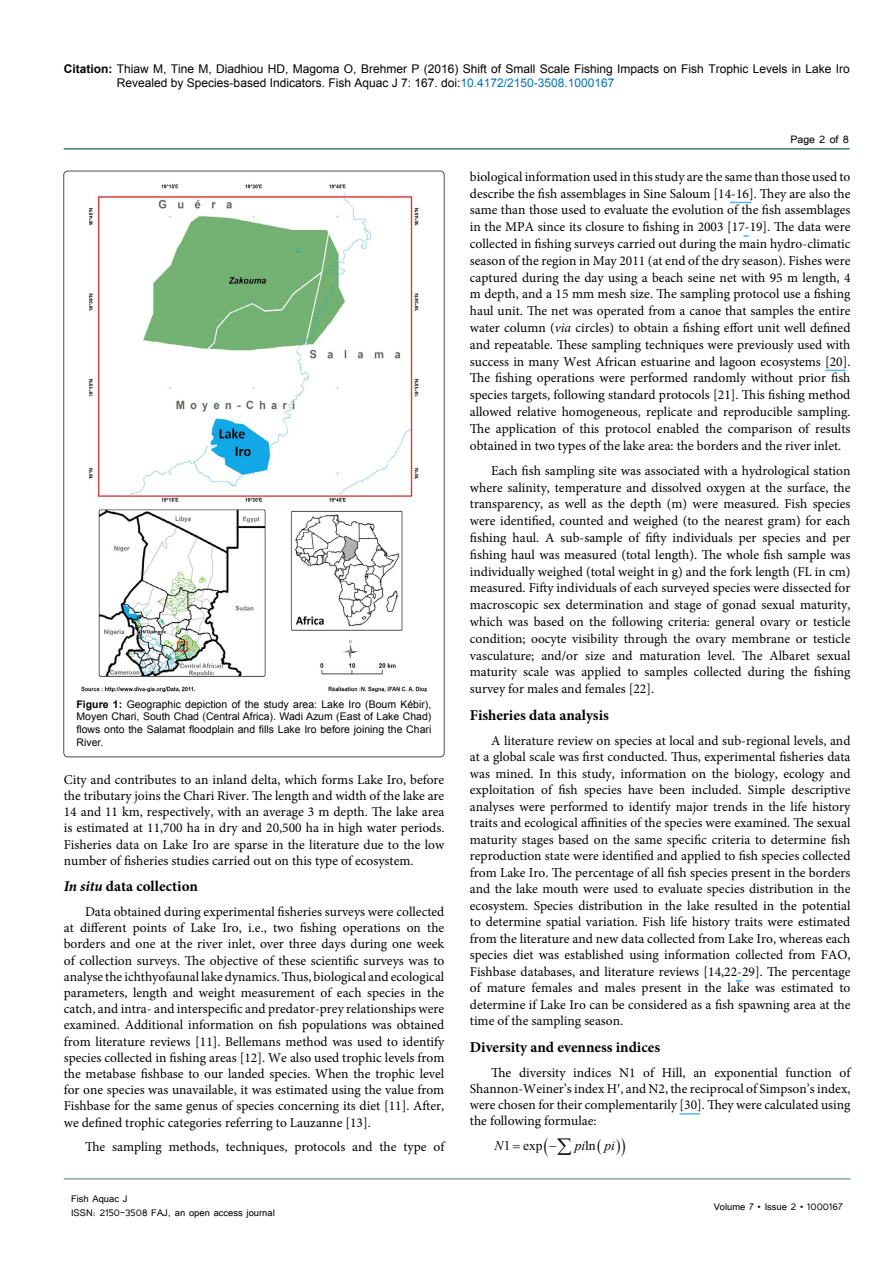
<style>
.page{position:relative;width:893px;height:1263px;background:#fff}
.page>*{position:absolute;margin:0;border:0;box-sizing:border-box;transform-origin:0 0}
.t1{font:700 15px "Minion Pro";color:#000}
.t2{font:13.5px/16.8px "Minion Pro";color:#000;text-align:justify}
.t3{font:13.5px "Tunga";color:#000}
.t4{font:italic 13.2px "Times New Roman";color:#000}
.t5{font:13.2px "Times New Roman";color:#000}
.t6{font:12px/14.4px "Arial";color:#000}
.t7{font:12px/14.4px "Tunga";color:#000}
.t8{font:10.5px/12.6px "Arial";color:#000;text-align:justify}
.s1{font-weight:700}
.s2{color:#0072bc}
.s3{font-style:italic}
.s4{font-style:normal}
</style>
<div class="page">
<hr style="left:64px;top:148px;width:786px;height:2px;background:#457a73">
<hr style="left:64px;top:1179px;width:786px;height:1px;background:#457a73">
<img style="left:81px;top:184px;width:346px;height:508px">
<svg style="left:825px;top:370px;width:20px;height:1px"></svg>
<svg style="left:743px;top:235px;width:6px;height:2px"></svg>
<hr style="left:680px;top:1113px;width:20px;height:2px;background:#55b1f5">
<svg style="left:730px;top:202px;width:21px;height:1px"></svg>
<p class="t6" style="left:117px;top:61px;width:734px;text-indent:-53px"><span class="s1">Citation:</span> Thiaw M, Tine M, Diadhiou HD, Magoma O, Brehmer P (2016) Shift of Small Scale Fishing Impacts on Fish Trophic Levels in Lake Iro<br>Revealed by Species-based Indicators. Fish Aquac J 7: 167. doi:<span class="s2">10.4172/2150-3508.1000167</span></p>
<p class="t8" style="left:77px;top:698px;width:356px"><span class="s1">Figure 1:</span> Geographic depiction of the study area: Lake Iro (Boum Kébir), Moyen Chari, South Chad (Central Africa). Wadi Azum (East of Lake Chad) flows onto the Salamat floodplain and fills Lake Iro before joining the Chari River.</p>
<p class="t2" style="left:64px;top:771px;width:382px;line-height:16.2px">City and contributes to an inland delta, which forms Lake Iro, before the tributary joins the Chari River. The length and width of the lake are 14 and 11 km, respectively, with an average 3 m depth. The lake area is estimated at 11,700 ha in dry and 20,500 ha in high water periods.<br>Fisheries data on Lake Iro are sparse in the literature due to the low number of fisheries studies carried out on this type of ecosystem.</p>
<p class="t1" style="left:64px;top:876px;width:136px"><span class="s3">In situ</span> data collection</p>
<p class="t2" style="left:64px;top:904px;width:382px;line-height:16.2px;text-indent:21px">Data obtained during experimental fisheries surveys were collected at different points of Lake Iro, i.e., two fishing operations on the borders and one at the river inlet, over three days during one week of collection surveys. The objective of these scientific surveys was to analyse the ichthyofaunal lake dynamics. Thus, biological and ecological parameters, length and weight measurement of each species in the catch, and intra- and interspecific and predator-prey relationships were examined. Additional information on fish populations was obtained from literature reviews [11]. Bellemans method was used to identify species collected in fishing areas [12]. We also used trophic levels from the metabase fishbase to our landed species. When the trophic level for one species was unavailable, it was estimated using the value from Fishbase for the same genus of species concerning its diet [11]. After, we defined trophic categories referring to Lauzanne [13].</p>
<p class="t2" style="left:85px;top:1139px;width:361px">The sampling methods, techniques, protocols and the type of</p>
<p class="t7" style="left:71px;top:1190px;width:205px">Fish Aquac J<br>ISSN: 2150-3508 FAJ, an open access journal</p>
<p class="t3" style="left:790px;top:131px;width:60px">Page 2 of 8</p>
<p class="t2" style="left:470px;top:168px;width:382px">biological information used in this study are the same than those used to describe the fish assemblages in Sine Saloum [14-16]. They are also the same than those used to evaluate the evolution of the fish assemblages in the MPA since its closure to fishing in 2003 [17-19]. The data were collected in fishing surveys carried out during the main hydro-climatic season of the region in May 2011 (at end of the dry season). Fishes were captured during the day using a beach seine net with 95 m length, 4 m depth, and a 15 mm mesh size. The sampling protocol use a fishing haul unit. The net was operated from a canoe that samples the entire water column (<span class="s3">via</span> circles) to obtain a fishing effort unit well defined and repeatable. These sampling techniques were previously used with success in many West African estuarine and lagoon ecosystems [20].<br>The fishing operations were performed randomly without prior fish species targets, following standard protocols [21]. This fishing method allowed relative homogeneous, replicate and reproducible sampling.<br>The application of this protocol enabled the comparison of results obtained in two types of the lake area: the borders and the river inlet.</p>
<p class="t2" style="left:470px;top:462px;width:382px;text-indent:21px">Each fish sampling site was associated with a hydrological station where salinity, temperature and dissolved oxygen at the surface, the transparency, as well as the depth (m) were measured. Fish species were identified, counted and weighed (to the nearest gram) for each fishing haul. A sub-sample of fifty individuals per species and per fishing haul was measured (total length). The whole fish sample was individually weighed (total weight in g) and the fork length (FL in cm) measured. Fifty individuals of each surveyed species were dissected for macroscopic sex determination and stage of gonad sexual maturity, which was based on the following criteria: general ovary or testicle condition; oocyte visibility through the ovary membrane or testicle vasculature; and/or size and maturation level. The Albaret sexual maturity scale was applied to samples collected during the fishing survey for males and females [22].</p>
<p class="t1" style="left:470px;top:704px;width:140px">Fisheries data analysis</p>
<p class="t2" style="left:470px;top:732px;width:382px;text-indent:21px">A literature review on species at local and sub-regional levels, and at a global scale was first conducted. Thus, experimental fisheries data was mined. In this study, information on the biology, ecology and exploitation of fish species have been included. Simple descriptive analyses were performed to identify major trends in the life history traits and ecological affinities of the species were examined. The sexual maturity stages based on the same specific criteria to determine fish reproduction state were identified and applied to fish species collected from Lake Iro. The percentage of all fish species present in the borders and the lake mouth were used to evaluate species distribution in the ecosystem. Species distribution in the lake resulted in the potential to determine spatial variation. Fish life history traits were estimated from the literature and new data collected from Lake Iro, whereas each species diet was established using information collected from FAO, Fishbase databases, and literature reviews [14,22-29]. The percentage of mature females and males present in the lake was estimated to determine if Lake Iro can be considered as a fish spawning area at the time of the sampling season.</p>
<p class="t1" style="left:470px;top:1036px;width:192px">Diversity and evenness indices</p>
<p class="t2" style="left:470px;top:1064px;width:382px;line-height:16.2px;text-indent:21px">The diversity indices N1 of Hill, an exponential function of Shannon-Weiner’s index H , and N2, the reciprocal of Simpson’s index, were chosen for their complementarily [30]. They were calculated using the following formulae:</p>
<p class="t5" style="left:495px;top:1137px;width:49px"><span class="s3">N</span>1 exp</p>
<p class="t4" style="left:549px;top:1136px;width:48px">−∑ pi<span class="s4">ln</span></p>
<p class="t4" style="left:604px;top:1136px;width:12px">pi</p>
<p class="t7" style="left:714px;top:1199px;width:131px">Volume 7 • Issue 2 • 1000167</p>
</div>
